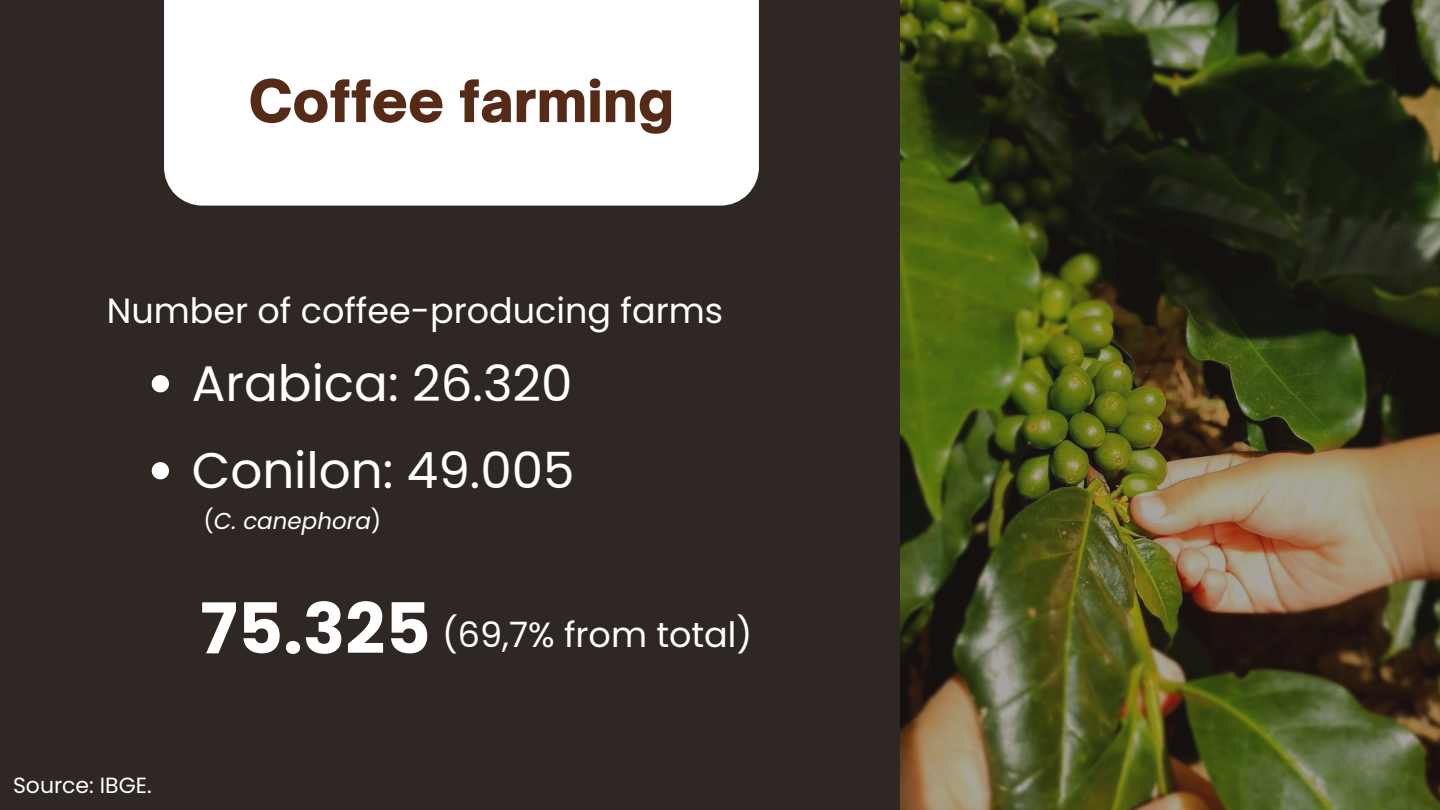
<style>
.page{position:relative;width:1440px;height:810px;background:#2e2724}
.page>*{position:absolute;margin:0;border:0;box-sizing:border-box;transform-origin:0 0}
.t1{font:900 56px "Open Sauce One";color:#552a16}
.t2{font:50px/87px "Poppins";color:#fff}
.t3{font:35px "Poppins";color:#fff}
.t4{font:italic 23px "Poppins";color:#fff}
.t5{font:22px "Poppins";color:#fff}
.s1{font-style:normal}
.s2{font-weight:700;font-size:70px}
</style>
<div class="page">
<img style="left:900px;top:0;width:540px;height:810px">
<div style="left:164px;top:0;width:595px;height:206px;background:#fff"></div>
<svg style="left:152px;top:375px;width:17px;height:17px"></svg>
<svg style="left:152px;top:462px;width:17px;height:17px"></svg>
<h1 class="t1" style="left:249px;top:66px;width:427px">Coffee farming</h1>
<p class="t3" style="left:107px;top:286px;width:618px">Number of coffee-producing farms</p>
<h2 class="t2" style="left:192px;top:340px;width:384px">Arabica: 26.320<br>Conilon: 49.005</h2>
<p class="t4" style="left:203px;top:505px;width:179px"><span class="s1">(</span>C. canephora<span class="s1">)</span></p>
<p class="t5" style="left:13px;top:770px;width:140px">Source: IBGE.</p>
<p class="t3" style="left:200px;top:610px;width:554px"><span class="s2">75.325</span> (69,7% from total)</p>
</div>
